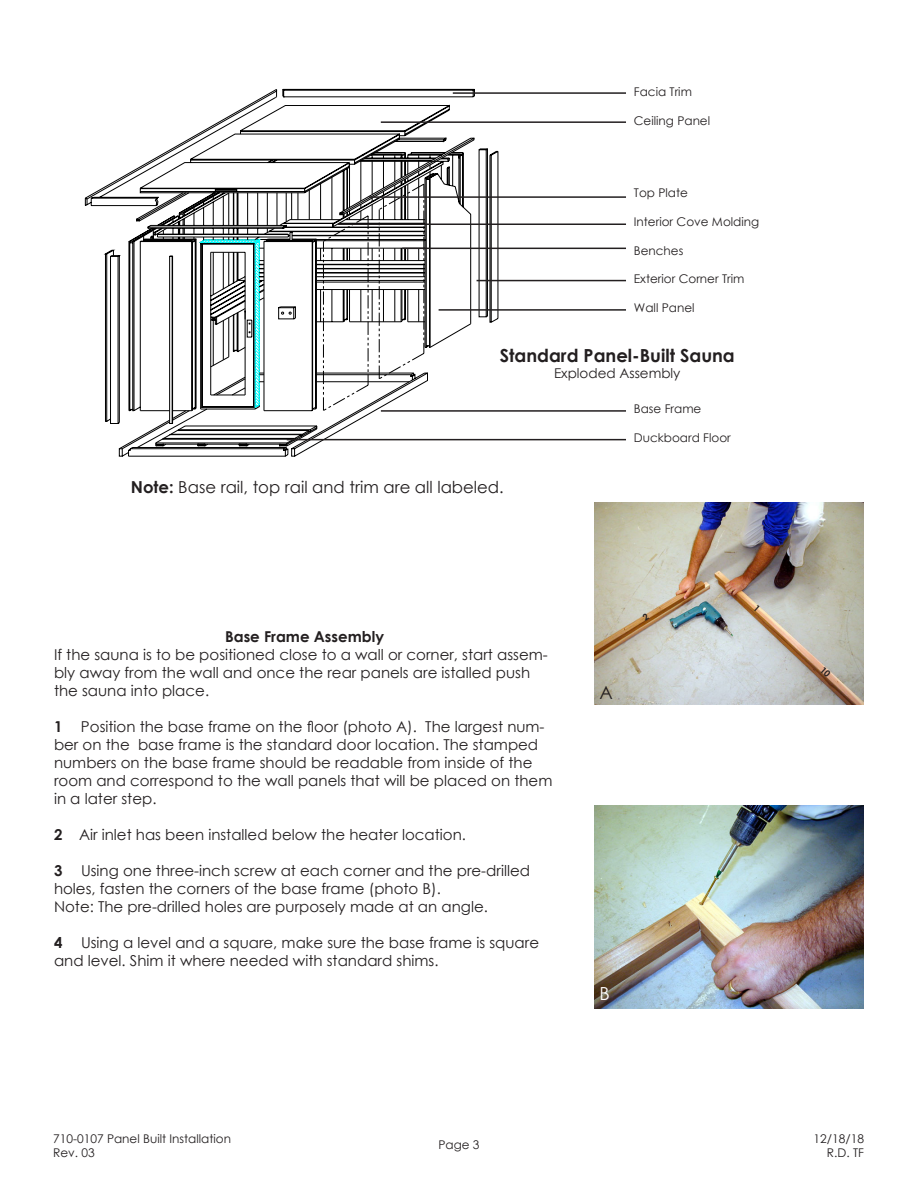
<style>
.page{position:relative;width:918px;height:1188px;background:#fff}
.page>*{position:absolute;margin:0;border:0;box-sizing:border-box;transform-origin:0 0}
.t1{font:700 18px "Century Gothic";color:#231f20}
.t2{font:18px "Century Gothic";color:#231f20}
.t3{font:18px "Century Gothic";color:#fff}
.t4{font:16.5px "Century Gothic";color:#231f20}
.t5{font:15px/18px "Century Gothic";color:#231f20}
.t6{font:700 15px "Century Gothic";color:#231f20}
.t7{font:13.5px "Century Gothic";color:#231f20}
.t8{font:12px/14.4px "Century Gothic";color:#231f20;text-align:right}
.s1{font-weight:700}
</style>
<div class="page">
<img style="left:594px;top:502px;width:270px;height:203px">
<svg style="left:118px;top:438px;width:357px;height:19px"></svg>
<svg style="left:86px;top:89px;width:413px;height:321px"></svg>
<svg style="left:129px;top:152px;width:342px;height:296px"></svg>
<svg style="left:150px;top:157px;width:300px;height:254px"></svg>
<hr style="left:453px;top:92px;width:173px;height:2px;background:#231f20">
<hr style="left:381px;top:121px;width:245px;height:2px;background:#231f20">
<hr style="left:369px;top:196px;width:257px;height:2px;background:#231f20">
<hr style="left:338px;top:224px;width:288px;height:1px;background:#231f20">
<hr style="left:402px;top:248px;width:224px;height:1px;background:#231f20">
<hr style="left:477px;top:280px;width:149px;height:1px;background:#231f20">
<hr style="left:439px;top:309px;width:187px;height:2px;background:#231f20">
<hr style="left:381px;top:410px;width:245px;height:2px;background:#231f20">
<hr style="left:287px;top:439px;width:339px;height:1px;background:#231f20">
<img style="left:594px;top:806px;width:270px;height:202px">
<svg style="left:754px;top:605px;width:6px;height:7px"></svg>
<svg style="left:642px;top:613px;width:7px;height:8px"></svg>
<svg style="left:820px;top:667px;width:11px;height:11px"></svg>
<p class="t8" style="left:634px;top:85px;width:60px">Facia Trim</p>
<p class="t8" style="left:634px;top:113px;width:78px">Ceiling Panel</p>
<p class="t8" style="left:634px;top:185px;width:56px">Top Plate</p>
<p class="t8" style="left:634px;top:214px;width:127px">Interior Cove Molding</p>
<p class="t8" style="left:634px;top:243px;width:51px">Benches</p>
<p class="t8" style="left:634px;top:272px;width:112px">Exterior Corner Trim</p>
<p class="t8" style="left:634px;top:301px;width:62px">Wall Panel</p>
<p class="t1" style="left:500px;top:342px;width:237px">Standard Panel-Built Sauna</p>
<p class="t7" style="left:554px;top:364px;width:128px">Exploded Assembly</p>
<p class="t4" style="left:131px;top:475px;width:375px"><span class="s1">Note:</span> Base rail, top rail and trim are all labeled.</p>
<p class="t8" style="left:634px;top:401px;width:69px">Base Frame</p>
<p class="t8" style="left:634px;top:430px;width:98px">Duckboard Floor</p>
<p class="t6" style="left:225px;top:626px;width:160px">Base Frame Assembly</p>
<p class="t5" style="left:54px;top:646px;width:495px">If the sauna is to be positioned close to a wall or corner, start assem&shy;bly away from the wall and once the rear panels are istalled push the sauna into place.</p>
<p class="t5" style="left:54px;top:718px;width:500px"><span class="s1">1</span> Position the base frame on the floor (photo A). The largest num&shy;ber on the base frame is the standard door location. The stamped numbers on the base frame should be readable from inside of the room and correspond to the wall panels that will be placed on them in a later step.</p>
<p class="t5" style="left:54px;top:826px;width:414px"><span class="s1">2</span> Air inlet has been installed below the heater location.</p>
<p class="t5" style="left:54px;top:862px;width:478px"><span class="s1">3</span> Using one three-inch screw at each corner and the pre-drilled holes, fasten the corners of the base frame (photo B).</p>
<p class="t5" style="left:54px;top:898px;width:435px">Note: The pre-drilled holes are purposely made at an angle.</p>
<p class="t5" style="left:54px;top:934px;width:487px"><span class="s1">4</span> Using a level and a square, make sure the base frame is square and level. Shim it where needed with standard shims.</p>
<p class="t2" style="left:600px;top:680px;width:15px">A</p>
<p class="t3" style="left:600px;top:981px;width:12px">B</p>
<p class="t8" style="left:53px;top:1131px;width:179px;text-align:left">710-0107 Panel Built Installation<br>Rev. 03</p>
<p class="t8" style="left:438px;top:1138px;width:43px">Page 3</p>
<p class="t8" style="left:814px;top:1131px;width:52px">12/18/18<br>R.D. TF</p>
</div>
